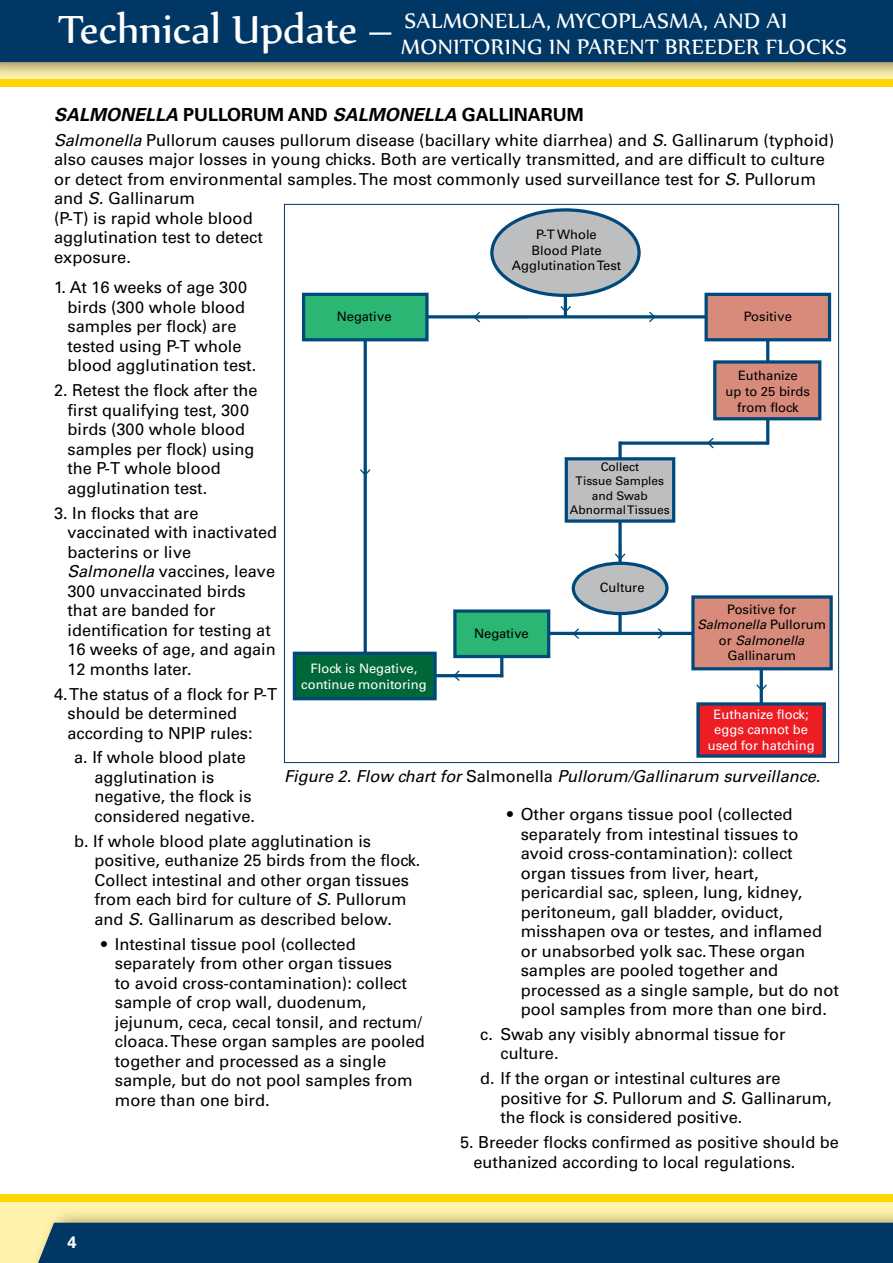
<style>
.page{position:relative;width:893px;height:1263px;background:#fff}
.page>*{position:absolute;margin:0;border:0;box-sizing:border-box;transform-origin:0 0}
.t1{font:25.5px/25.5px "Nyala";letter-spacing:.02em;color:#fff}
.t2{font:700 18px "Univers LT Std";color:#000}
.t3{font:16.5px/19.5px "Univers LT Std";color:#000}
.t4{font:italic 16.5px "Univers LT Std";color:#000}
.t5{font:700 16.5px "Univers LT Std";color:#fff}
.t6{font:13.05px/15.6px "Univers LT Std";color:#000;text-align:center}
.t7{font:13.05px/15.6px "Univers LT Std";color:#fff;text-align:center}
.t8{font:11.85px/14.2px "Univers LT Std";color:#000;text-align:center}
.s1{font-size:48px}
.s2{font-style:italic}
.s3{font-style:normal}
</style>
<div class="page">
<div style="left:0;top:1194px;width:893px;height:69px;background:#fff2ab"></div>
<div style="left:0;top:1194px;width:893px;height:8px;background:#ffd700"></div>
<div style="left:27px;top:1207px;width:866px;height:56px;background:#000;opacity:.4"></div>
<div style="left:33px;top:1223px;width:860px;height:40px;background:#003764"></div>
<div style="left:0;top:79px;width:893px;height:8px;background:#ffd700"></div>
<div style="left:0;top:0;width:893px;height:78px;background:#000;opacity:.4"></div>
<div style="left:0;top:0;width:893px;height:62px;background:#003764"></div>
<hr style="left:564px;top:269px;width:3px;height:48px;background:#00497c">
<div style="left:492px;top:210px;width:147px;height:85px;background:#bcbec0;border-radius:50%"></div>
<div style="left:490px;top:208px;width:151px;height:89px;border:3px solid #00497c;border-radius:50%"></div>
<hr style="left:364px;top:340px;width:3px;height:315px;background:#00497c">
<hr style="left:766px;top:305px;width:3px;height:139px;background:#00497c">
<div style="left:706px;top:294px;width:123px;height:46px;background:#d88b7a"></div>
<div style="left:704px;top:293px;width:127px;height:48px;border:3px solid #00497c"></div>
<svg style="left:622px;top:441px;width:147px;height:4px"></svg>
<svg style="left:618px;top:441px;width:4px;height:191px"></svg>
<hr style="left:515px;top:632px;width:178px;height:3px;background:#00497c">
<hr style="left:760px;top:663px;width:3px;height:51px;background:#00497c">
<div style="left:698px;top:704px;width:126px;height:52px;background:#ed1d24"></div>
<div style="left:696px;top:702px;width:130px;height:56px;border:3px solid #00497c"></div>
<hr style="left:425px;top:315px;width:281px;height:3px;background:#00497c">
<div style="left:715px;top:362px;width:105px;height:57px;background:#d88b7a"></div>
<div style="left:713px;top:360px;width:108px;height:60px;border:3px solid #00497c"></div>
<div style="left:566px;top:459px;width:108px;height:62px;background:#bcbec0"></div>
<div style="left:565px;top:457px;width:110px;height:66px;border:3px solid #00497c"></div>
<div style="left:693px;top:597px;width:138px;height:72px;background:#d88b7a"></div>
<div style="left:691px;top:595px;width:142px;height:75px;border:3px solid #00497c"></div>
<div style="left:573px;top:563px;width:94px;height:51px;background:#bcbec0;border-radius:50%"></div>
<div style="left:572px;top:562px;width:96px;height:53px;border:3px solid #00497c;border-radius:50%"></div>
<div style="left:304px;top:294px;width:123px;height:46px;background:#2bb673"></div>
<div style="left:302px;top:293px;width:127px;height:48px;border:3px solid #00497c"></div>
<hr style="left:409px;top:674px;width:94px;height:3px;background:#00497c">
<hr style="left:500px;top:651px;width:3px;height:26px;background:#00497c">
<div style="left:294px;top:653px;width:141px;height:46px;background:#006838"></div>
<div style="left:293px;top:652px;width:144px;height:48px;border:3px solid #00497c"></div>
<svg style="left:360px;top:469px;width:11px;height:7px"></svg>
<svg style="left:453px;top:670px;width:7px;height:11px"></svg>
<svg style="left:572px;top:628px;width:7px;height:11px"></svg>
<hr style="left:708px;top:442px;width:53px;height:2px;background:#00497c">
<svg style="left:707px;top:438px;width:7px;height:10px"></svg>
<svg style="left:615px;top:542px;width:10px;height:18px"></svg>
<svg style="left:756px;top:678px;width:11px;height:13px"></svg>
<svg style="left:560px;top:296px;width:11px;height:16px"></svg>
<svg style="left:658px;top:628px;width:6px;height:11px"></svg>
<div style="left:455px;top:611px;width:94px;height:45px;background:#2bb673"></div>
<div style="left:453px;top:609px;width:97px;height:49px;border:3px solid #00497c"></div>
<svg style="left:473px;top:312px;width:7px;height:10px"></svg>
<svg style="left:649px;top:312px;width:7px;height:10px"></svg>
<h1 class="t1" style="left:401px;top:7px;width:447px;text-indent:-343px"><span class="s1">Technical Update –</span> SALMONELLA, MYCOPLASMA, AND AI<br>MONITORING IN PARENT BREEDER FLOCKS</h1>
<p class="t2" style="left:54px;top:104px;width:531px"><span class="s2">SALMONELLA</span> PULLORUM AND <span class="s2">SALMONELLA</span> GALLINARUM</p>
<p class="t3" style="left:54px;top:130px;width:782px"><span class="s2">Salmonella</span> Pullorum causes pullorum disease (bacillary white diarrhea) and <span class="s2">S.</span> Gallinarum (typhoid) also causes major losses in young chicks. Both are vertically transmitted, and are difficult to culture or detect from environmental samples. The most commonly used surveillance test for <span class="s2">S.</span> Pullorum and <span class="s2">S.</span> Gallinarum<br>(P-T) is rapid whole blood<br>agglutination test to detect<br>exposure.</p>
<p class="t3" style="left:67px;top:278px;width:190px;text-indent:-13px">1. At 16 weeks of age 300 birds (300 whole blood samples per flock) are tested using P-T whole blood agglutination test.</p>
<p class="t3" style="left:67px;top:381px;width:192px;text-indent:-13px">2. Retest the flock after the first qualifying test, 300 birds (300 whole blood samples per flock) using the P-T whole blood agglutination test.</p>
<p class="t3" style="left:67px;top:503px;width:211px;text-indent:-13px">3. In flocks that are vaccinated with inactivated bacterins or live<br><span class="s2">Salmonella</span> vaccines, leave<br>300 unvaccinated birds that are banded for identification for testing at<br>16 weeks of age, and again<br>12 months later.</p>
<p class="t3" style="left:67px;top:684px;width:211px;text-indent:-13px">4. The status of a flock for P-T should be determined according to NPIP rules:</p>
<p class="t3" style="left:94px;top:748px;width:162px;text-indent:-20px">a. If whole blood plate agglutination is negative, the flock is considered negative.</p>
<p class="t3" style="left:94px;top:831px;width:327px;text-indent:-20px">b. If whole blood plate agglutination is positive, euthanize 25 birds from the flock.<br>Collect intestinal and other organ tissues from each bird for culture of <span class="s2">S.</span> Pullorum and <span class="s2">S.</span> Gallinarum as described below.</p>
<p class="t3" style="left:115px;top:934px;width:312px;text-indent:-13px">• Intestinal tissue pool (collected separately from other organ tissues<br>to avoid cross-contamination): collect sample of crop wall, duodenum, jejunum, ceca, cecal tonsil, and rectum/ cloaca. These organ samples are pooled together and processed as a single sample, but do not pool samples from more than one bird.</p>
<p class="t6" style="left:512px;top:227px;width:111px">P-T Whole<br>Blood Plate<br>Agglutination Test</p>
<p class="t6" style="left:337px;top:309px;width:56px">Negative</p>
<p class="t6" style="left:744px;top:309px;width:50px">Positive</p>
<p class="t6" style="left:726px;top:368px;width:86px">Euthanize<br>up to 25 birds from flock</p>
<p class="t8" style="left:570px;top:460px;width:101px">Collect<br>Tissue Samples and Swab<br>Abnormal Tissues</p>
<p class="t6" style="left:600px;top:580px;width:46px">Culture</p>
<p class="t6" style="left:697px;top:601px;width:130px">Positive for<br><span class="s2">Salmonella</span> Pullorum or <span class="s2">Salmonella<br></span>Gallinarum</p>
<p class="t6" style="left:474px;top:625px;width:56px">Negative</p>
<p class="t7" style="left:362px;top:660px;width:56px">Flock is<br>Negative</p>
<p class="t7" style="left:301px;top:661px;width:127px">Flock is Negative, continue monitoring</p>
<p class="t7" style="left:708px;top:706px;width:108px">Euthanize flock; eggs cannot be used for hatching</p>
<p class="t4" style="left:284px;top:766px;width:538px">Figure 2. Flow chart for <span class="s3">Salmonella</span> Pullorum/Gallinarum surveillance.</p>
<p class="t3" style="left:521px;top:804px;width:320px;text-indent:-13px">• Other organs tissue pool (collected separately from intestinal tissues to avoid cross-contamination): collect organ tissues from liver, heart, pericardial sac, spleen, lung, kidney, peritoneum, gall bladder, oviduct, misshapen ova or testes, and inflamed or unabsorbed yolk sac. These organ samples are pooled together and processed as a single sample, but do not pool samples from more than one bird.</p>
<p class="t3" style="left:500px;top:1024px;width:287px;text-indent:-20px">c. Swab any visibly abnormal tissue for culture.</p>
<p class="t3" style="left:500px;top:1069px;width:333px;text-indent:-20px">d. If the organ or intestinal cultures are positive for <span class="s2">S.</span> Pullorum and <span class="s2">S.</span> Gallinarum, the flock is considered positive.</p>
<p class="t3" style="left:473px;top:1133px;width:367px;text-indent:-13px">5. Breeder flocks confirmed as positive should be euthanized according to local regulations.</p>
<p class="t5" style="left:68px;top:1232px;width:11px">4</p>
</div>
